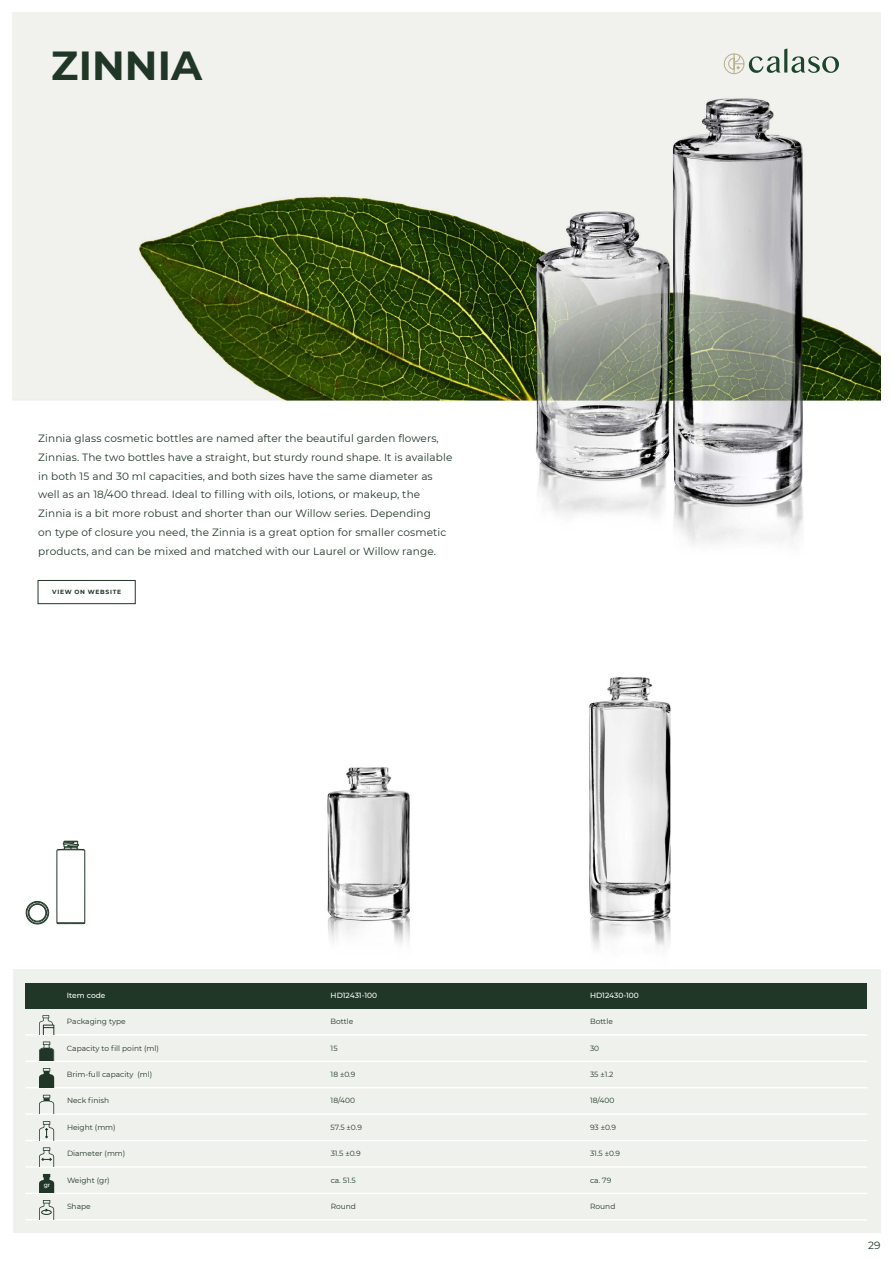
<style>
.page{position:relative;width:893px;height:1263px;background:#fff}
.page>*{position:absolute;margin:0;border:0;box-sizing:border-box;transform-origin:0 0}
.t1{font:700 40.5px "Montserrat";letter-spacing:.005em;color:#203627}
.t2{font:10.5px/18.8px "Montserrat";letter-spacing:.01em;color:#203627}
.t3{font:7.5px "Montserrat";color:#203627}
.t4{font:500 7.5px "Montserrat";color:#fff}
.t5{font:500 6.15px "Montserrat";color:#fff}
.t6{font:700 6px "Montserrat";letter-spacing:.115em;color:#203627}
</style>
<div class="page">
<img style="left:13px;top:13px;width:867px;height:531px">
<img style="left:327px;top:767px;width:83px;height:177px">
<img style="left:537px;top:677px;width:184px;height:293px">
<svg style="left:57px;top:841px;width:28px;height:83px"></svg>
<div style="left:26px;top:901px;width:23px;height:23px;border:1px solid #203828;border-radius:50%"></div>
<div style="left:27px;top:902px;width:21px;height:21px;border:1px solid #203828;border-radius:50%"></div>
<div style="left:28px;top:903px;width:19px;height:19px;border:1px solid #203828;border-radius:50%"></div>
<div style="left:29px;top:904px;width:17px;height:17px;border:1px solid #203828;border-radius:50%"></div>
<div style="left:13px;top:970px;width:867px;height:263px;background:#eff1ec"></div>
<div style="left:26px;top:983px;width:841px;height:26px;background:#203627"></div>
<hr style="left:26px;top:1219px;width:841px;height:1px;background:#fff">
<hr style="left:26px;top:1192px;width:841px;height:2px;background:#fff">
<hr style="left:26px;top:1166px;width:841px;height:2px;background:#fff">
<hr style="left:26px;top:1140px;width:841px;height:1px;background:#fff">
<hr style="left:26px;top:1113px;width:841px;height:2px;background:#fff">
<hr style="left:26px;top:1087px;width:841px;height:1px;background:#fff">
<hr style="left:26px;top:1060px;width:841px;height:2px;background:#fff">
<hr style="left:26px;top:1034px;width:841px;height:2px;background:#fff">
<svg style="left:39px;top:1041px;width:15px;height:19px"></svg>
<svg style="left:39px;top:1015px;width:15px;height:19px"></svg>
<svg style="left:39px;top:1068px;width:15px;height:19px"></svg>
<svg style="left:39px;top:1121px;width:15px;height:19px"></svg>
<svg style="left:39px;top:1147px;width:15px;height:20px"></svg>
<svg style="left:39px;top:1200px;width:15px;height:19px"></svg>
<svg style="left:39px;top:1095px;width:15px;height:19px"></svg>
<svg style="left:39px;top:1174px;width:15px;height:19px"></svg>
<div style="left:38px;top:580px;width:97px;height:24px;border:1px solid #203627"></div>
<svg style="left:724px;top:49px;width:115px;height:25px;background:#c5cdc3"></svg>
<h1 class="t1" style="left:51px;top:37px;width:153px">ZINNIA</h1>
<p class="t2" style="left:38px;top:429px;width:416px">Zinnia glass cosmetic bottles are named after the beautiful garden flowers, Zinnias. The two bottles have a straight, but sturdy round shape. It is available in both 15 and 30 ml capacities, and both sizes have the same diameter as well as an 18/400 thread. Ideal to filling with oils, lotions, or makeup, the Zinnia is a bit more robust and shorter than our Willow series. Depending<br>on type of closure you need, the Zinnia is a great option for smaller cosmetic products, and can be mixed and matched with our Laurel or Willow range.</p>
<p class="t6" style="left:52px;top:588px;width:70px">VIEW ON WEBSITE</p>
<p class="t5" style="left:44px;top:1180px;width:8px">gr</p>
<p class="t4" style="left:67px;top:990px;width:40px">Item code</p>
<p class="t4" style="left:331px;top:990px;width:48px">HD12431-100</p>
<p class="t4" style="left:590px;top:990px;width:50px">HD12430-100</p>
<p class="t3" style="left:67px;top:1016px;width:60px">Packaging type</p>
<p class="t3" style="left:331px;top:1016px;width:24px">Bottle</p>
<p class="t3" style="left:590px;top:1016px;width:24px">Bottle</p>
<p class="t3" style="left:67px;top:1043px;width:94px">Capacity to fill point (ml)</p>
<p class="t3" style="left:331px;top:1043px;width:8px">15</p>
<p class="t3" style="left:590px;top:1043px;width:11px">30</p>
<p class="t3" style="left:67px;top:1069px;width:87px">Brim-full capacity (ml)</p>
<p class="t3" style="left:331px;top:1069px;width:26px">18 ±0.9</p>
<p class="t3" style="left:590px;top:1069px;width:25px">35 ±1.2</p>
<p class="t3" style="left:67px;top:1095px;width:44px">Neck finish</p>
<p class="t3" style="left:331px;top:1095px;width:26px">18/400</p>
<p class="t3" style="left:590px;top:1095px;width:26px">18/400</p>
<p class="t3" style="left:67px;top:1122px;width:50px">Height (mm)</p>
<p class="t3" style="left:331px;top:1122px;width:33px">57.5 ±0.9</p>
<p class="t3" style="left:590px;top:1122px;width:28px">93 ±0.9</p>
<p class="t3" style="left:67px;top:1148px;width:60px">Diameter (mm)</p>
<p class="t3" style="left:331px;top:1148px;width:32px">31.5 ±0.9</p>
<p class="t3" style="left:590px;top:1148px;width:32px">31.5 ±0.9</p>
<p class="t3" style="left:67px;top:1175px;width:44px">Weight (gr)</p>
<p class="t3" style="left:331px;top:1175px;width:26px">ca. 51.5</p>
<p class="t3" style="left:590px;top:1175px;width:23px">ca. 79</p>
<p class="t3" style="left:67px;top:1201px;width:25px">Shape</p>
<p class="t3" style="left:331px;top:1201px;width:27px">Round</p>
<p class="t3" style="left:590px;top:1201px;width:27px">Round</p>
<p class="t2" style="left:868px;top:1235px;width:14px">29</p>
</div>
